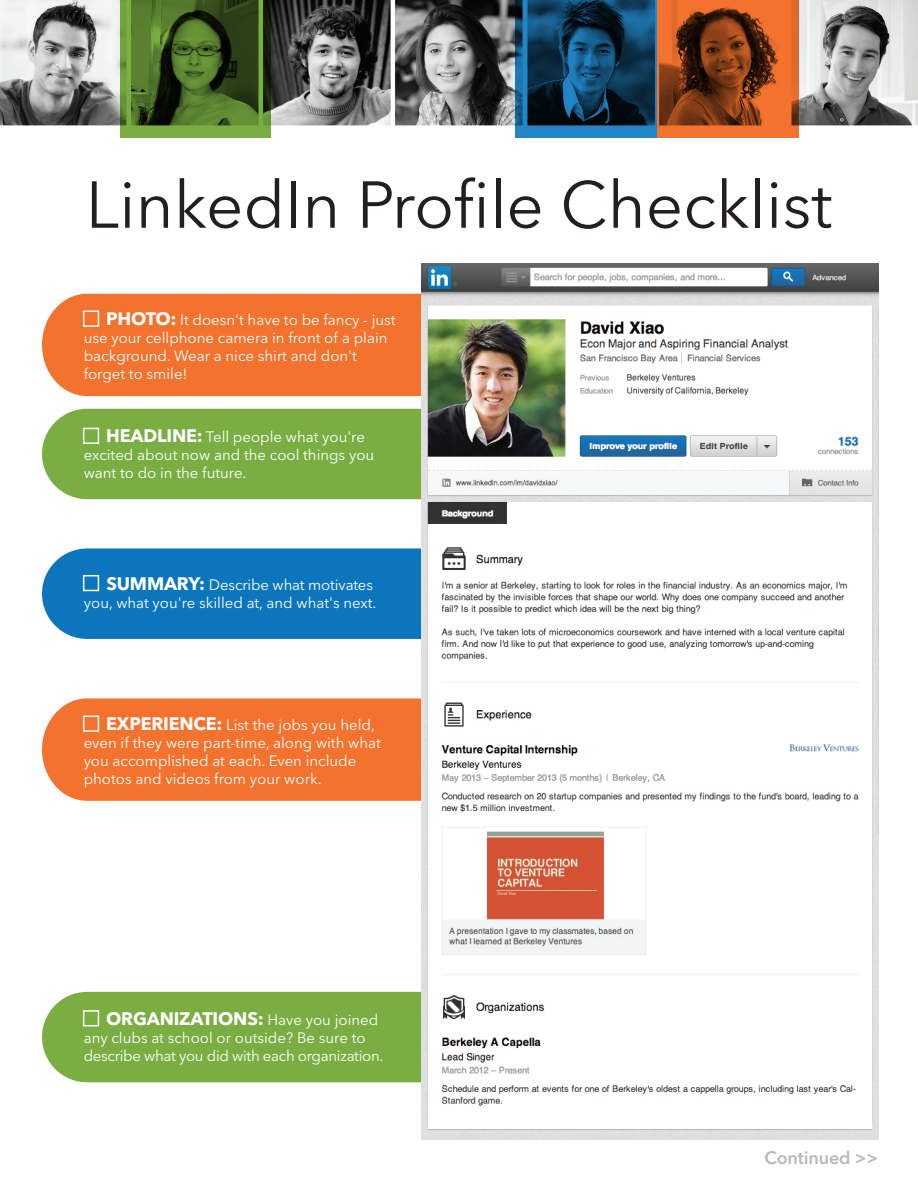
<style>
.page{position:relative;width:918px;height:1188px;background:#fff}
.page>*{position:absolute;margin:0;border:0;box-sizing:border-box;transform-origin:0 0}
.t1{font:65.55px "Avenir Next LT Pro";color:#231f20}
.t2{font:700 18px "Avenir Next LT Pro";letter-spacing:-.01em;color:#fff}
.t3{font:600 18px "Avenir Next LT Pro";letter-spacing:-.01em;color:#b8b9ba}
.t4{font:15px/18px "Avenir Next LT Pro";color:#fff}
.t5{font:15px/18px "Avenir Next LT Pro";letter-spacing:-.02em;color:#fff}
.s1{font-weight:700;font-size:18px}
.s2{font-weight:400;font-size:15px}
</style>
<div class="page">
<img style="left:0;top:0;width:918px;height:547px">
<div style="left:42px;top:294px;width:379px;height:102px;background:#f3722d"></div>
<div style="left:42px;top:409px;width:494px;height:90px;background:#7aae42;border-radius:45px"></div>
<div style="left:42px;top:548px;width:494px;height:91px;background:#0c76bd;border-radius:45px"></div>
<div style="left:42px;top:698px;width:379px;height:103px;background:#f3722d"></div>
<div style="left:42px;top:992px;width:494px;height:90px;background:#7aae42;border-radius:45px"></div>
<div style="left:83px;top:311px;width:16px;height:16px;border:2px solid #fff"></div>
<div style="left:83px;top:428px;width:16px;height:16px;border:2px solid #fff"></div>
<div style="left:83px;top:575px;width:16px;height:16px;border:2px solid #fff"></div>
<div style="left:83px;top:716px;width:16px;height:16px;border:2px solid #fff"></div>
<div style="left:83px;top:1010px;width:16px;height:16px;border:2px solid #fff"></div>
<svg style="left:515px;top:0;width:142px;height:138px;background:#104264"></svg>
<svg style="left:657px;top:0;width:141px;height:138px;background:#a24c1d"></svg>
<svg style="left:120px;top:0;width:151px;height:138px;background:#476626"></svg>
<img style="left:421px;top:264px;width:457px;height:876px">
<h1 class="t1" style="left:86px;top:166px;width:748px">LinkedIn Profile Checklist</h1>
<p class="t4" style="left:84px;top:311px;width:314px;text-indent:23px"><span class="s1">PHOTO:</span> It doesn't have to be fancy - just use your cellphone camera in front of a plain background. Wear a nice shirt and don't forget to smile!</p>
<p class="t4" style="left:84px;top:428px;width:292px;text-indent:22px"><span class="s1">HEADLINE:</span> Tell people what you're excited about now and the cool things you want to do in the future.</p>
<p class="t4" style="left:84px;top:576px;width:294px;text-align:right"><span class="s1">SUMMARY:</span> Describe what motivates you, what you're skilled at, and what's next.</p>
<p class="t4" style="left:84px;top:716px;width:299px;text-indent:22px"><span class="s1">EXPERIENCE:</span> List the jobs you held, even if they were part-time, along with what you accomplished at each. Even include photos and videos from your work.</p>
<p class="t2" style="left:106px;top:1008px;width:274px">ORGANIZATIONS: <span class="s2">Have you joined</span></p>
<p class="t5" style="left:84px;top:1029px;width:301px">any clubs at school or outside? Be sure to describe what you did with each organization.</p>
<p class="t3" style="left:765px;top:1146px;width:115px">Continued &gt;&gt;</p>
</div>
